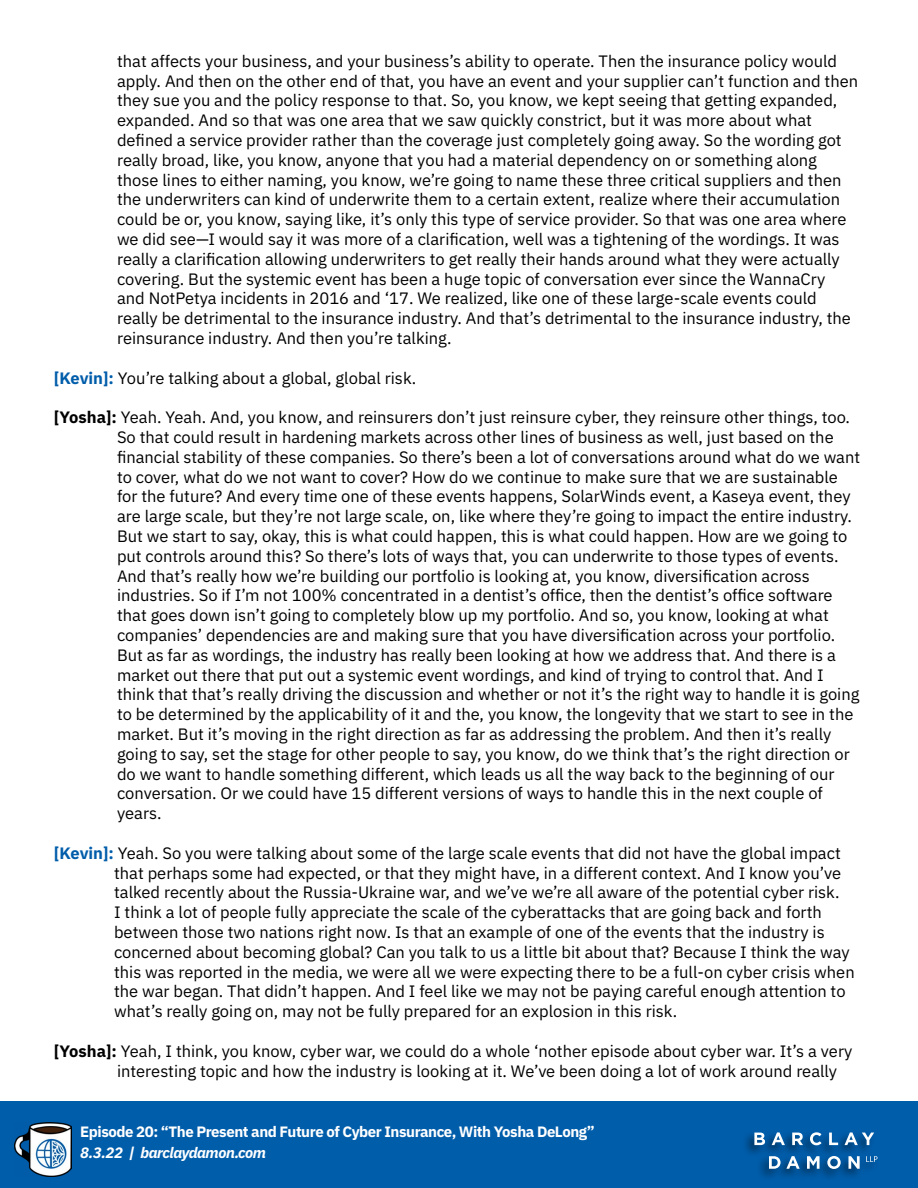
<style>
.page{position:relative;width:918px;height:1188px;background:#fff}
.page>*{position:absolute;margin:0;border:0;box-sizing:border-box;transform-origin:0 0}
.t1{font:16.5px/19.8px "IBM Plex Sans";color:#000}
.t2{font:700 15px "IBM Plex Sans";letter-spacing:-.03em;color:#fff}
.t3{font:italic 700 15px "IBM Plex Sans";letter-spacing:-.03em;color:#fff}
.s1{font-weight:700;color:#005daa}
.s2{font-weight:700}
</style>
<div class="page">
<div style="left:0;top:1102px;width:918px;height:86px;background:#005daa"></div>
<img style="left:15px;top:1123px;width:56px;height:53px">
<div style="left:742px;top:1130px;width:138px;height:51px;background:#000;opacity:.55"></div>
<svg style="left:866px;top:1156px;width:11px;height:6px"></svg>
<svg style="left:754px;top:1133px;width:11px;height:12px"></svg>
<svg style="left:772px;top:1132px;width:13px;height:13px"></svg>
<svg style="left:792px;top:1133px;width:11px;height:12px"></svg>
<svg style="left:810px;top:1132px;width:12px;height:13px"></svg>
<svg style="left:829px;top:1133px;width:9px;height:12px"></svg>
<svg style="left:845px;top:1132px;width:29px;height:13px"></svg>
<svg style="left:769px;top:1156px;width:31px;height:13px"></svg>
<svg style="left:807px;top:1156px;width:13px;height:13px"></svg>
<svg style="left:827px;top:1156px;width:14px;height:13px"></svg>
<svg style="left:848px;top:1156px;width:12px;height:13px"></svg>
<p class="t1" style="left:117px;top:50px;width:743px">that affects your business, and your business’s ability to operate. Then the insurance policy would apply. And then on the other end of that, you have an event and your supplier can’t function and then they sue you and the policy response to that. So, you know, we kept seeing that getting expanded, expanded. And so that was one area that we saw quickly constrict, but it was more about what defined a service provider rather than the coverage just completely going away. So the wording got really broad, like, you know, anyone that you had a material dependency on or something along those lines to either naming, you know, we’re going to name these three critical suppliers and then the underwriters can kind of underwrite them to a certain extent, realize where their accumulation could be or, you know, saying like, it’s only this type of service provider. So that was one area where we did see—I would say it was more of a clarification, well was a tightening of the wordings. It was really a clarification allowing underwriters to get really their hands around what they were actually covering. But the systemic event has been a huge topic of conversation ever since the WannaCry<br>and NotPetya incidents in 2016 and ‘17. We realized, like one of these large-scale events could really be detrimental to the insurance industry. And that’s detrimental to the insurance industry, the reinsurance industry. And then you’re talking.</p>
<p class="t1" style="left:54px;top:367px;width:364px"><span class="s1">[Kevin]:</span> You’re talking about a global, global risk.</p>
<p class="t1" style="left:117px;top:406px;width:745px;text-indent:-63px"><span class="s2">[Yosha]:</span> Yeah. Yeah. And, you know, and reinsurers don’t just reinsure cyber, they reinsure other things, too.<br>So that could result in hardening markets across other lines of business as well, just based on the financial stability of these companies. So there’s been a lot of conversations around what do we want to cover, what do we not want to cover? How do we continue to make sure that we are sustainable for the future? And every time one of these events happens, SolarWinds event, a Kaseya event, they are large scale, but they’re not large scale, on, like where they’re going to impact the entire industry.<br>But we start to say, okay, this is what could happen, this is what could happen. How are we going to put controls around this? So there’s lots of ways that, you can underwrite to those types of events.<br>And that’s really how we’re building our portfolio is looking at, you know, diversification across industries. So if I’m not 100% concentrated in a dentist’s office, then the dentist’s office software that goes down isn’t going to completely blow up my portfolio. And so, you know, looking at what companies’ dependencies are and making sure that you have diversification across your portfolio.<br>But as far as wordings, the industry has really been looking at how we address that. And there is a market out there that put out a systemic event wordings, and kind of trying to control that. And I think that that’s really driving the discussion and whether or not it’s the right way to handle it is going to be determined by the applicability of it and the, you know, the longevity that we start to see in the market. But it’s moving in the right direction as far as addressing the problem. And then it’s really going to say, set the stage for other people to say, you know, do we think that’s the right direction or do we want to handle something different, which leads us all the way back to the beginning of our conversation. Or we could have 15 different versions of ways to handle this in the next couple of years.</p>
<p class="t1" style="left:114px;top:842px;width:742px;text-indent:-60px"><span class="s1">[Kevin]:</span> Yeah. So you were talking about some of the large scale events that did not have the global impact that perhaps some had expected, or that they might have, in a different context. And I know you’ve talked recently about the Russia-Ukraine war, and we’ve we’re all aware of the potential cyber risk.<br>I think a lot of people fully appreciate the scale of the cyberattacks that are going back and forth between those two nations right now. Is that an example of one of the events that the industry is concerned about becoming global? Can you talk to us a little bit about that? Because I think the way this was reported in the media, we were all we were expecting there to be a full-on cyber crisis when the war began. That didn’t happen. And I feel like we may not be paying careful enough attention to what’s really going on, may not be fully prepared for an explosion in this risk.</p>
<p class="t1" style="left:117px;top:1040px;width:737px;text-indent:-63px"><span class="s2">[Yosha]:</span> Yeah, I think, you know, cyber war, we could do a whole ‘nother episode about cyber war. It’s a very interesting topic and how the industry is looking at it. We’ve been doing a lot of work around really</p>
<p class="t2" style="left:80px;top:1119px;width:516px">Episode 20: “The Present and Future of Cyber Insurance, With Yosha DeLong”</p>
<p class="t3" style="left:80px;top:1140px;width:187px">8.3.22 | barclaydamon.com</p>
</div>
